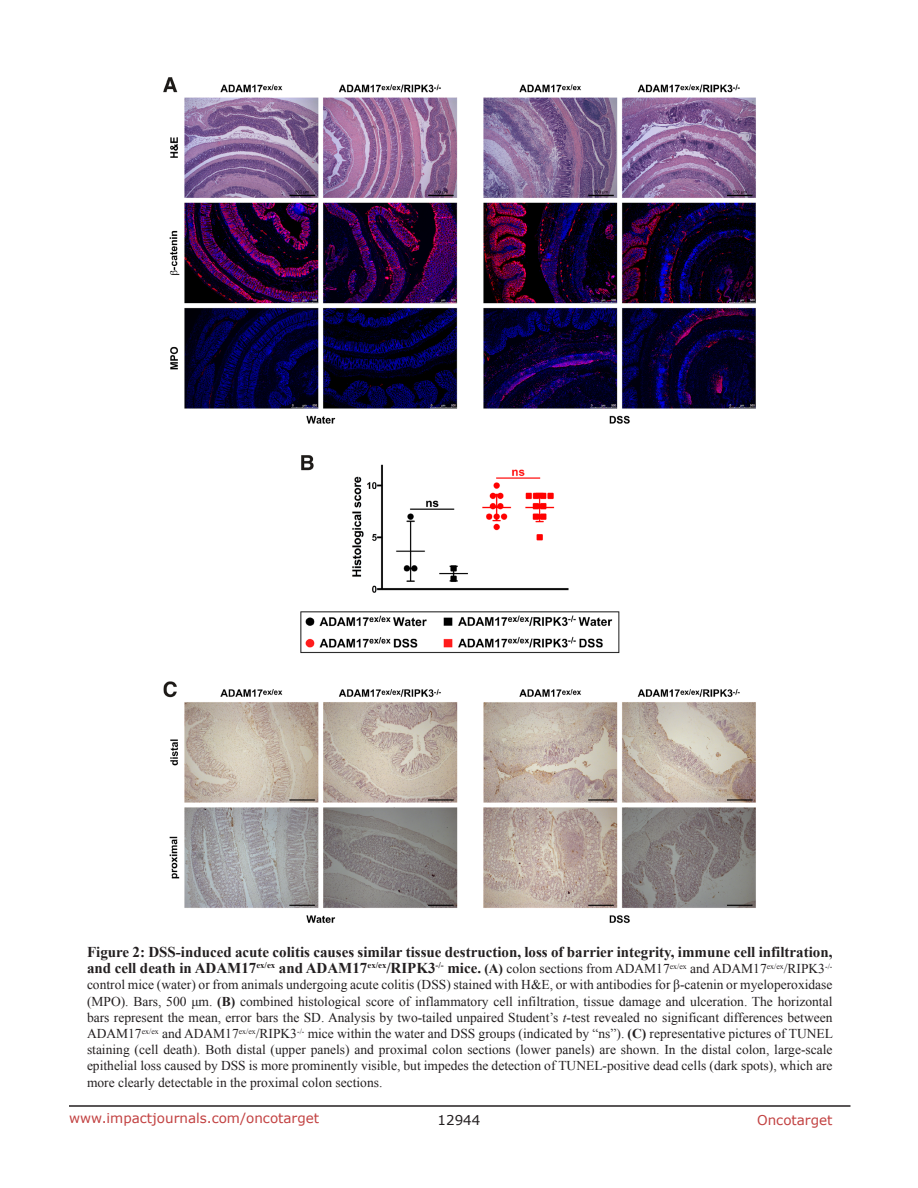
<style>
.page{position:relative;width:918px;height:1188px;background:#fff}
.page>*{position:absolute;margin:0;border:0;box-sizing:border-box;transform-origin:0 0}
.figuretext{font:700 15px/16.2px "Times New Roman";color:#231f20}
.figuretext-2{font:13.5px/16.2px "Times New Roman";color:#231f20;text-align:justify}
.t1{font:13.5px "Verdana";color:#c24141}
.t2{font:13.5px "Verdana";color:#231f20}
.s1{font-size:13.5px}
.s2{font-weight:400;font-size:13.5px}
.s3{font-weight:700}
.s4{font-style:italic}
</style>
<div class="page">
<hr style="left:69px;top:1105px;width:781px;height:2px;background:#231f20">
<img style="left:163px;top:77px;width:593px;height:846px">
<p class="figuretext" style="left:87px;top:944px;width:747px">Figure 2: DSS-induced acute colitis causes similar tissue destruction, loss of barrier integrity, immune cell infiltration, and cell death in ADAM17<sup>ex/ex</sup> and ADAM17<sup>ex/ex</sup>/RIPK3<sup>-/-</sup> mice. <span class="s1">(A)</span> <span class="s2">colon sections from ADAM17</span><sup>ex/ex</sup> <span class="s2">and ADAM17</span><sup>ex/ex</sup><span class="s2">/RIPK3</span><sup>-/-</sup></p>
<p class="figuretext-2" style="left:87px;top:977px;width:748px">control mice (water) or from animals undergoing acute colitis (DSS) stained with H&amp;E, or with antibodies for β-catenin or myeloperoxidase (MPO). Bars, 500 μm. <span class="s3">(B)</span> combined histological score of inflammatory cell infiltration, tissue damage and ulceration. The horizontal bars represent the mean, error bars the SD. Analysis by two-tailed unpaired Student’s <span class="s4">t</span>-test revealed no significant differences between ADAM17<sup>ex/ex</sup> and ADAM17<sup>ex/ex</sup>/RIPK3<sup>-/-</sup> mice within the water and DSS groups (indicated by “ns”). <span class="s3">(C)</span> representative pictures of TUNEL staining (cell death). Both distal (upper panels) and proximal colon sections (lower panels) are shown. In the distal colon, large-scale epithelial loss caused by DSS is more prominently visible, but impedes the detection of TUNEL-positive dead cells (dark spots), which are more clearly detectable in the proximal colon sections.</p>
<p class="t1" style="left:69px;top:1109px;width:252px">www.impactjournals.com/oncotarget</p>
<p class="t2" style="left:438px;top:1111px;width:44px">12944</p>
<p class="t1" style="left:757px;top:1111px;width:77px">Oncotarget</p>
</div>
